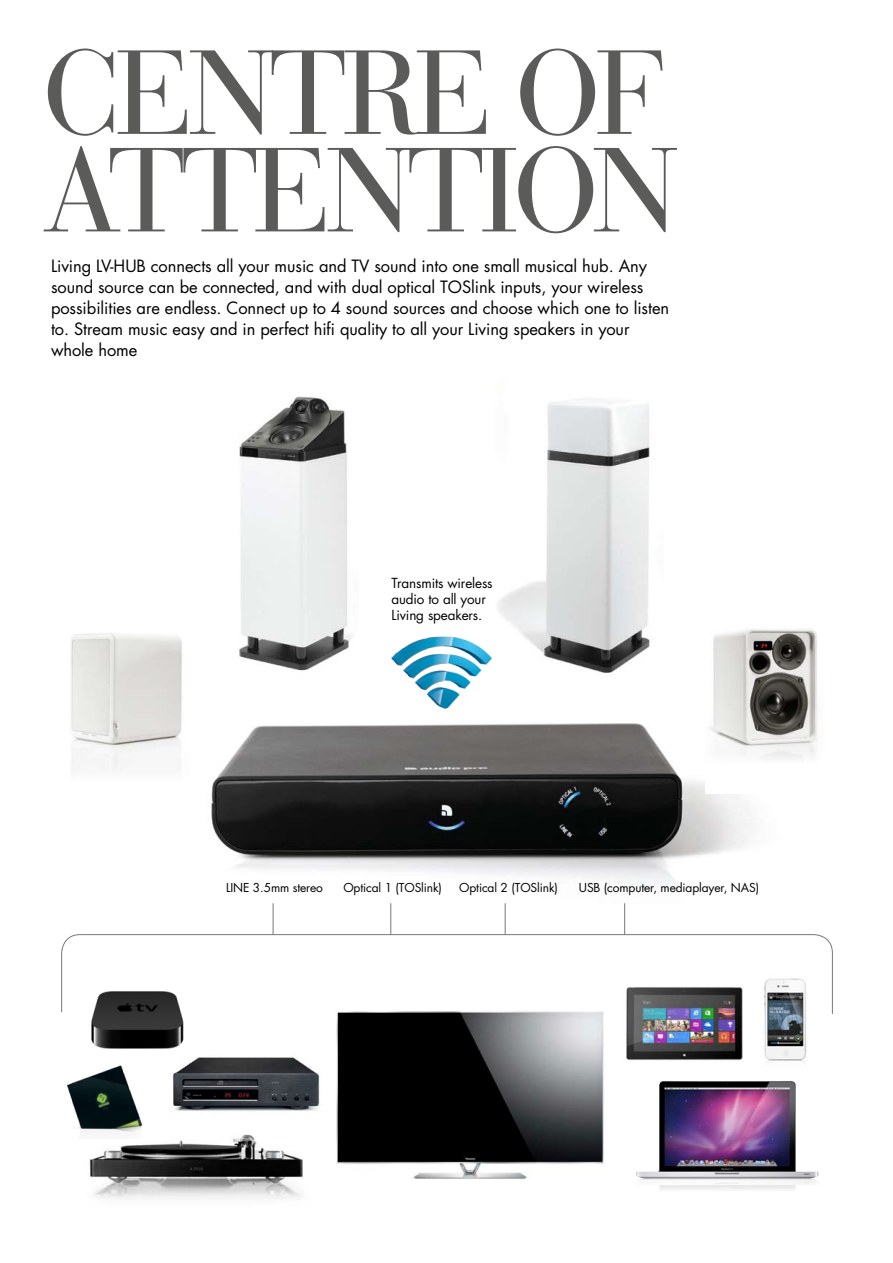
<style>
.page{position:relative;width:893px;height:1263px;background:#fff}
.page>*{position:absolute;margin:0;border:0;box-sizing:border-box;transform-origin:0 0}
.t1{font:118.5px "Bauer Bodoni";color:#5b5b5a}
.t2{font:16.5px/21px "Futura";letter-spacing:-.005em;color:#000}
.t3{font:13.5px/16.2px "Futura";letter-spacing:-.01em;color:#000}
.t4{font:12px "Futura";letter-spacing:-.01em;color:#000}
</style>
<div class="page">
<img style="left:211px;top:723px;width:538px;height:211px">
<svg style="left:61px;top:934px;width:772px;height:80px"></svg>
<hr style="left:273px;top:903px;width:1px;height:32px;background:#77787b">
<hr style="left:390px;top:903px;width:1px;height:32px;background:#77787b">
<hr style="left:505px;top:903px;width:1px;height:32px;background:#77787b">
<hr style="left:624px;top:903px;width:1px;height:32px;background:#77787b">
<img style="left:89px;top:1134px;width:214px;height:65px">
<img style="left:336px;top:1010px;width:270px;height:169px">
<img style="left:706px;top:629px;width:114px;height:164px">
<img style="left:71px;top:633px;width:111px;height:138px">
<img style="left:636px;top:1081px;width:182px;height:109px">
<img style="left:761px;top:976px;width:48px;height:86px">
<img style="left:67px;top:1065px;width:90px;height:73px">
<img style="left:623px;top:983px;width:121px;height:78px">
<img style="left:89px;top:983px;width:95px;height:66px">
<img style="left:498px;top:398px;width:152px;height:275px">
<img style="left:239px;top:396px;width:114px;height:275px">
<img style="left:391px;top:636px;width:101px;height:73px">
<img style="left:173px;top:1057px;width:147px;height:54px">
<h1 class="t1" style="left:43px;top:22px;width:74px">CENTRE</h1>
<h1 class="t1" style="left:515px;top:22px;width:73px">OF</h1>
<h1 class="t1" style="left:43px;top:120px;width:72px">ATTENTION</h1>
<p class="t2" style="left:51px;top:256px;width:620px">Living LV-HUB connects all your music and TV sound into one small musical hub. Any sound source can be connected, and with dual optical TOSlink inputs, your wireless possibilities are endless. Connect up to 4 sound sources and choose which one to listen to. Stream music easy and in perfect hifi quality to all your Living speakers in your whole home</p>
<p class="t3" style="left:391px;top:575px;width:103px">Transmits wireless audio to all your<br>Living speakers.</p>
<p class="t4" style="left:226px;top:880px;width:12px">LINE</p>
<p class="t4" style="left:253px;top:880px;width:72px">3.5mm stereo</p>
<p class="t4" style="left:343px;top:880px;width:100px">Optical 1 (TOSlink)</p>
<p class="t4" style="left:459px;top:880px;width:100px">Optical 2 (TOSlink)</p>
<p class="t4" style="left:579px;top:880px;width:182px">USB (computer, mediaplayer, NAS)</p>
</div>
